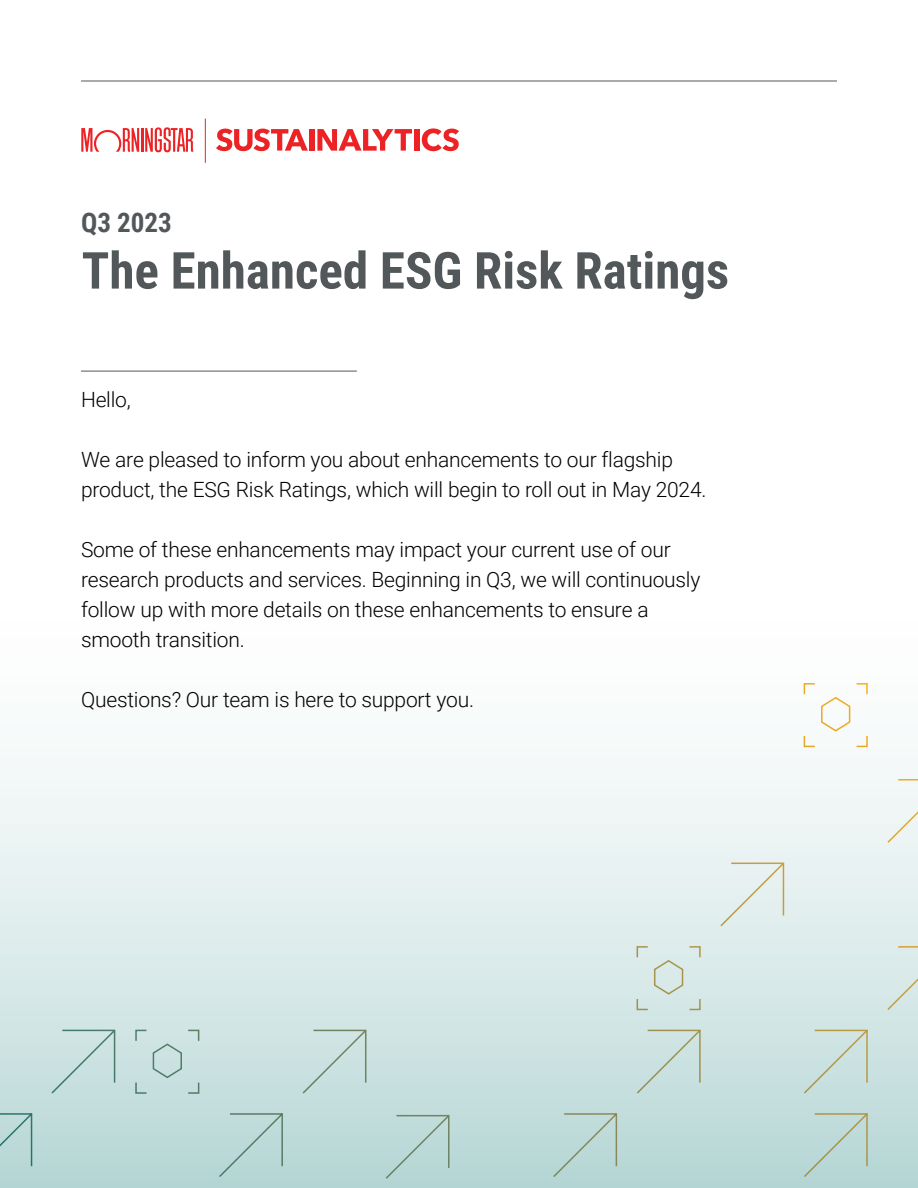
<style>
.page{position:relative;width:918px;height:1188px;background:#fff}
.page>*{position:absolute;margin:0;border:0;box-sizing:border-box;transform-origin:0 0}
.t1{font:700 51px "Roboto Condensed";color:#52575a}
.t2{font:700 27px "Roboto Condensed";color:#52575a}
.t3{font:300 21px/30px "Roboto";letter-spacing:-.01em;color:#000}
</style>
<div class="page">
<hr style="left:81px;top:81px;width:756px;height:1px;background:#52575a">
<hr style="left:141px;top:128px;width:2px;height:24px;background:#ed2224">
<svg style="left:81px;top:128px;width:58px;height:24px"></svg>
<svg style="left:145px;top:127px;width:48px;height:25px"></svg>
<hr style="left:205px;top:119px;width:1px;height:44px;background:#ed2224">
<svg style="left:216px;top:129px;width:92px;height:22px"></svg>
<div style="left:309px;top:129px;width:6px;height:22px;background:#ed2224"></div>
<svg style="left:317px;top:129px;width:95px;height:22px"></svg>
<div style="left:415px;top:129px;width:5px;height:22px;background:#ed2224"></div>
<svg style="left:422px;top:128px;width:37px;height:23px"></svg>
<hr style="left:81px;top:371px;width:276px;height:1px;background:#52575a">
<svg style="left:0;top:683px;width:918px;height:505px"></svg>
<p class="t2" style="left:81px;top:203px;width:92px">Q3 2023</p>
<h1 class="t1" style="left:82px;top:235px;width:649px">The Enhanced ESG Risk Ratings</h1>
<p class="t3" style="left:81px;top:384px;width:51px">Hello,</p>
<p class="t3" style="left:81px;top:444px;width:627px">We are pleased to inform you about enhancements to our flagship product, the ESG Risk Ratings, which will begin to roll out in May 2024.</p>
<p class="t3" style="left:81px;top:534px;width:621px">Some of these enhancements may impact your current use of our research products and services. Beginning in Q3, we will continuously follow up with more details on these enhancements to ensure a smooth transition.</p>
<p class="t3" style="left:81px;top:684px;width:394px">Questions? Our team is here to support you.</p>
</div>
